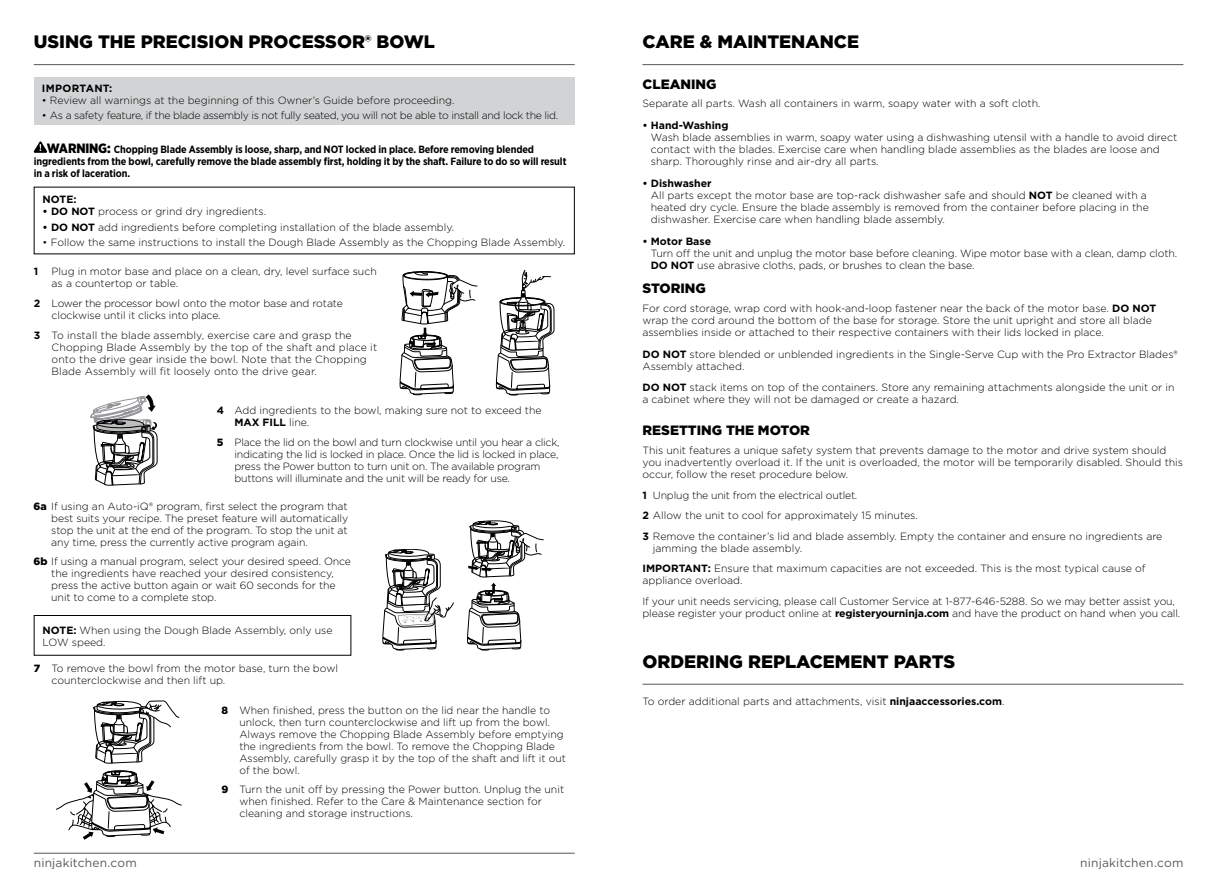
<style>
.page{position:relative;width:1217px;height:893px;background:#fff}
.page>*{position:absolute;margin:0;border:0;box-sizing:border-box;transform-origin:0 0}
.t1{font:900 18px "Gotham";color:#000}
.t2{font:900 13.5px "Gotham";color:#000}
.t3{font:12px "Gotham";letter-spacing:.015em;color:#58595b}
.t4{font:300 10.5px/12px "Gotham";color:#000}
.t5{font:300 10.5px/12px "Gotham";letter-spacing:-.02em;color:#000}
.t6{font:700 10.5px/12px "Gotham Narrow";letter-spacing:-.01em;color:#000}
.t7{font:300 10.5px "Gotham";letter-spacing:-.03em;color:#000}
.t8{font:700 10.5px "Gotham";color:#000}
.t9{font:700 10.5px "Gotham";letter-spacing:.025em;color:#000}
.s1{font-weight:900;font-size:13.5px}
.s2{font-weight:700}
.s3{font-weight:900}
</style>
<div class="page">
<hr style="left:34px;top:853px;width:540px;height:1px;background:#58595b">
<hr style="left:34px;top:64px;width:540px;height:1px;background:#58595b">
<div style="left:34px;top:78px;width:540px;height:47px;background:#d1d3d4"></div>
<hr style="left:642px;top:64px;width:541px;height:1px;background:#58595b">
<hr style="left:642px;top:684px;width:541px;height:1px;background:#58595b">
<svg style="left:33px;top:141px;width:14px;height:12px"></svg>
<div style="left:34px;top:615px;width:317px;height:41px;border:1px solid #000"></div>
<svg style="left:399px;top:271px;width:78px;height:125px"></svg>
<svg style="left:496px;top:271px;width:58px;height:125px"></svg>
<svg style="left:91px;top:394px;width:66px;height:92px"></svg>
<svg style="left:382px;top:549px;width:71px;height:102px"></svg>
<svg style="left:467px;top:521px;width:76px;height:130px"></svg>
<svg style="left:56px;top:701px;width:125px;height:139px"></svg>
<h1 class="t1" style="left:34px;top:29px;width:402px">USING THE PRECISION PROCESSOR® BOWL</h1>
<p class="t9" style="left:42px;top:81px;width:72px">IMPORTANT:</p>
<p class="t4" style="left:42px;top:94px;width:414px">• Review all warnings at the beginning of this Owner’s Guide before proceeding.</p>
<p class="t7" style="left:42px;top:109px;width:517px">• As a safety feature, if the blade assembly is not fully seated, you will not be able to install and lock the lid.</p>
<p class="t6" style="left:34px;top:143px;width:534px;text-indent:13px"><span class="s1">WARNING:</span> Chopping Blade Assembly is loose, sharp, and NOT locked in place. Before removing blended ingredients from the bowl, carefully remove the blade assembly first, holding it by the shaft. Failure to do so will result in a risk of laceration.</p>
<p class="t8" style="left:43px;top:193px;width:35px">NOTE:</p>
<p class="t4" style="left:43px;top:205px;width:225px"><span class="s2">• DO NOT</span> process or grind dry ingredients.</p>
<p class="t4" style="left:43px;top:221px;width:413px"><span class="s2">• DO NOT</span> add ingredients before completing installation of the blade assembly.</p>
<p class="t4" style="left:43px;top:236px;width:524px">• Follow the same instructions to install the Dough Blade Assembly as the Chopping Blade Assembly.</p>
<p class="t8" style="left:34px;top:264px;width:6px">1</p>
<p class="t4" style="left:52px;top:265px;width:326px">Plug in motor base and place on a clean, dry, level surface such as a countertop or table.</p>
<p class="t4" style="left:52px;top:297px;width:293px;text-indent:-18px"><span class="s2">2</span> Lower the processor bowl onto the motor base and rotate clockwise until it clicks into place.</p>
<p class="t4" style="left:52px;top:329px;width:327px;text-indent:-18px"><span class="s2">3</span> To install the blade assembly, exercise care and grasp the Chopping Blade Assembly by the top of the shaft and place it onto the drive gear inside the bowl. Note that the Chopping Blade Assembly will fit loosely onto the drive gear.</p>
<p class="t4" style="left:234px;top:404px;width:308px;text-indent:-18px"><span class="s2">4</span> Add ingredients to the bowl, making sure not to exceed the<br><span class="s2">MAX FILL</span> line.</p>
<p class="t5" style="left:234px;top:436px;width:326px;text-indent:-18px"><span class="s3">5</span> Place the lid on the bowl and turn clockwise until you hear a click, indicating the lid is locked in place. Once the lid is locked in place, press the Power button to turn unit on. The available program buttons will illuminate and the unit will be ready for use.</p>
<p class="t4" style="left:51px;top:500px;width:298px;text-align:justify;text-indent:-18px"><span class="s3">6a</span> If using an Auto-iQ® program, first select the program that best suits your recipe. The preset feature will automatically stop the unit at the end of the program. To stop the unit at any time, press the currently active program again.</p>
<p class="t4" style="left:51px;top:555px;width:301px;text-indent:-18px"><span class="s3">6b</span> If using a manual program, select your desired speed. Once the ingredients have reached your desired consistency, press the active button again or wait 60 seconds for the unit to come to a complete stop.</p>
<p class="t4" style="left:43px;top:624px;width:291px"><span class="s2">NOTE:</span> When using the Dough Blade Assembly, only use<br>LOW speed.</p>
<p class="t4" style="left:52px;top:662px;width:288px;text-indent:-18px"><span class="s3">7</span> To remove the bowl from the motor base, turn the bowl counterclockwise and then lift up.</p>
<p class="t4" style="left:239px;top:704px;width:328px;text-indent:-18px"><span class="s3">8</span> When finished, press the button on the lid near the handle to unlock, then turn counterclockwise and lift up from the bowl.<br>Always remove the Chopping Blade Assembly before emptying the ingredients from the bowl. To remove the Chopping Blade Assembly, carefully grasp it by the top of the shaft and lift it out of the bowl.</p>
<p class="t4" style="left:239px;top:783px;width:326px;text-indent:-18px"><span class="s3">9</span> Turn the unit off by pressing the Power button. Unplug the unit when finished. Refer to the Care &amp; Maintenance section for cleaning and storage instructions.</p>
<h1 class="t1" style="left:642px;top:29px;width:218px">CARE &amp; MAINTENANCE</h1>
<p class="t2" style="left:642px;top:75px;width:75px">CLEANING</p>
<p class="t4" style="left:642px;top:97px;width:399px">Separate all parts. Wash all containers in warm, soapy water with a soft cloth.</p>
<p class="t8" style="left:642px;top:118px;width:88px">• Hand-Washing</p>
<p class="t4" style="left:650px;top:131px;width:527px">Wash blade assemblies in warm, soapy water using a dishwashing utensil with a handle to avoid direct contact with the blades. Exercise care when handling blade assemblies as the blades are loose and sharp. Thoroughly rinse and air-dry all parts.</p>
<p class="t4" style="left:650px;top:177px;width:499px;text-indent:-8px"><span class="s2">• Dishwasher<br></span>All parts except the motor base are top-rack dishwasher safe and should <span class="s2">NOT</span> be cleaned with a heated dry cycle. Ensure the blade assembly is removed from the container before placing in the dishwasher. Exercise care when handling blade assembly.</p>
<p class="t8" style="left:642px;top:234px;width:70px">• Motor Base</p>
<p class="t4" style="left:650px;top:247px;width:527px">Turn off the unit and unplug the motor base before cleaning. Wipe motor base with a clean, damp cloth.<br><span class="s2">DO NOT</span> use abrasive cloths, pads, or brushes to clean the base.</p>
<p class="t2" style="left:642px;top:279px;width:65px">STORING</p>
<p class="t4" style="left:642px;top:302px;width:515px">For cord storage, wrap cord with hook-and-loop fastener near the back of the motor base. <span class="s2">DO NOT </span>wrap the cord around the bottom of the base for storage. Store the unit upright and store all blade assemblies inside or attached to their respective containers with their lids locked in place.</p>
<p class="t4" style="left:642px;top:348px;width:537px"><span class="s2">DO NOT</span> store blended or unblended ingredients in the Single-Serve Cup with the Pro Extractor Blades®<br>Assembly attached.</p>
<p class="t4" style="left:642px;top:381px;width:533px"><span class="s2">DO NOT</span> stack items on top of the containers. Store any remaining attachments alongside the unit or in a cabinet where they will not be damaged or create a hazard.</p>
<p class="t2" style="left:642px;top:421px;width:169px">RESETTING THE MOTOR</p>
<p class="t4" style="left:642px;top:444px;width:542px">This unit features a unique safety system that prevents damage to the motor and drive system should you inadvertently overload it. If the unit is overloaded, the motor will be temporarily disabled. Should this occur, follow the reset procedure below.</p>
<p class="t4" style="left:642px;top:485px;width:521px;line-height:20.1px"><span class="s2">1</span> Unplug the unit from the electrical outlet.<br><span class="s2">2</span> Allow the unit to cool for approximately 15 minutes.<br><span class="s2">3</span> Remove the container’s lid and blade assembly. Empty the container and ensure no ingredients are</p>
<p class="t4" style="left:642px;top:537px;width:504px;line-height:20.1px;text-indent:10px">jamming the blade assembly.<br><span class="s2">IMPORTANT:</span> Ensure that maximum capacities are not exceeded. This is the most typical cause of</p>
<p class="t4" style="left:642px;top:569px;width:534px;line-height:21.8px">appliance overload.<br>If your unit needs servicing, please call Customer Service at 1-877-646-5288. So we may better assist you,</p>
<p class="t4" style="left:642px;top:607px;width:539px">please register your product online at <span class="s2">registeryourninja.com</span> and have the product on hand when you call.</p>
<h1 class="t1" style="left:642px;top:649px;width:314px">ORDERING REPLACEMENT PARTS</h1>
<p class="t4" style="left:642px;top:695px;width:363px">To order additional parts and attachments, visit <span class="s2">ninjaaccessories.com</span>.</p>
<p class="t3" style="left:34px;top:855px;width:105px">ninjakitchen.com</p>
<p class="t3" style="left:1079px;top:855px;width:105px">ninjakitchen.com</p>
</div>
